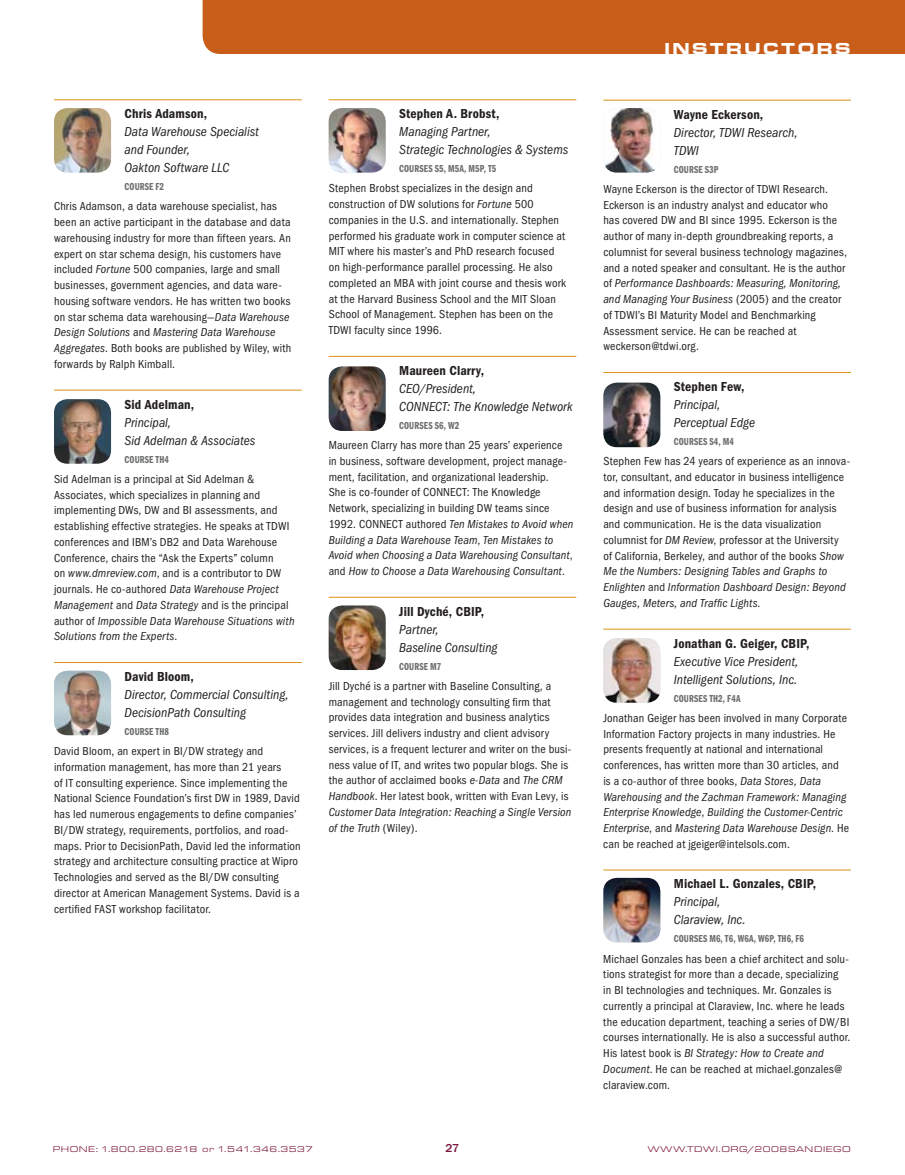
<style>
.page{position:relative;width:905px;height:1175px;background:#fff}
.page>*{position:absolute;margin:0;border:0;box-sizing:border-box;transform-origin:0 0}
.t1{font:16.5px "Eurostile T Blac Exte";letter-spacing:.12em;color:#fff}
.t2{font:italic condensed 13.5px/18px "Franklin Gothic";letter-spacing:.005em;color:#231f20}
.t3{font:600 condensed 13.5px "Franklin Gothic";letter-spacing:.01em;color:#231f20}
.t4{font:condensed 12px/15.8px "Franklin Gothic";letter-spacing:.015em;color:#231f20}
.t5{font:500 12px "Franklin Gothic";color:#7c183e}
.t6{font:10.5px "Franklin Gothic Demi Cmpr";letter-spacing:.01em;color:#6d6f71}
.t7{font:8.7px "Eurostile T Regu Exte";letter-spacing:.055em;color:#7c183e}
.s1{font-style:italic}
</style>
<div class="page">
<div style="left:202px;top:0;width:702px;height:54px;background:#c95d1a"></div>
<hr style="left:54px;top:99px;width:248px;height:1px;background:#d99116">
<hr style="left:54px;top:390px;width:248px;height:1px;background:#d99116">
<hr style="left:54px;top:662px;width:248px;height:1px;background:#d99116">
<img style="left:54px;top:108px;width:57px;height:64px">
<img style="left:54px;top:399px;width:57px;height:65px">
<img style="left:54px;top:670px;width:57px;height:65px">
<hr style="left:328px;top:99px;width:248px;height:1px;background:#d99116">
<hr style="left:328px;top:356px;width:248px;height:1px;background:#d99116">
<hr style="left:328px;top:597px;width:248px;height:1px;background:#d99116">
<img style="left:328px;top:108px;width:58px;height:64px">
<img style="left:328px;top:366px;width:58px;height:65px">
<img style="left:328px;top:605px;width:58px;height:65px">
<hr style="left:603px;top:100px;width:247px;height:1px;background:#d99116">
<hr style="left:603px;top:372px;width:247px;height:1px;background:#d99116">
<hr style="left:603px;top:628px;width:247px;height:1px;background:#d99116">
<hr style="left:603px;top:869px;width:247px;height:1px;background:#d99116">
<img style="left:604px;top:108px;width:52px;height:64px">
<img style="left:603px;top:382px;width:57px;height:65px">
<img style="left:603px;top:638px;width:57px;height:64px">
<img style="left:603px;top:878px;width:57px;height:64px">
<p class="t3" style="left:124px;top:106px;width:84px">Chris Adamson,</p>
<p class="t2" style="left:124px;top:123px;width:136px">Data Warehouse Specialist and Founder,<br>Oakton Software LLC</p>
<p class="t6" style="left:124px;top:181px;width:41px">COURSE F2</p>
<p class="t4" style="left:54px;top:199px;width:239px">Chris Adamson, a data warehouse specialist, has been an active participant in the database and data warehousing industry for more than fifteen years. An expert on star schema design, his customers have included <span class="s1">Fortune</span> 500 companies, large and small businesses, government agencies, and data ware&shy;housing software vendors. He has written two books on star schema data warehousing—<span class="s1">Data Warehouse Design Solutions</span> and <span class="s1">Mastering Data Warehouse Aggregates</span>. Both books are published by Wiley, with forwards by Ralph Kimball.</p>
<p class="t3" style="left:124px;top:396px;width:71px">Sid Adelman,</p>
<p class="t2" style="left:124px;top:413px;width:132px">Principal,<br>Sid Adelman &amp; Associates</p>
<p class="t6" style="left:124px;top:453px;width:46px">COURSE TH4</p>
<p class="t4" style="left:54px;top:471px;width:242px">Sid Adelman is a principal at Sid Adelman &amp; Associates, which specializes in planning and implementing DWs, DW and BI assessments, and establishing effective strategies. He speaks at TDWI conferences and IBM’s DB2 and Data Warehouse Conference, chairs the “Ask the Experts” column<br>on <span class="s1">www.dmreview.com</span>, and is a contributor to DW journals. He co-authored <span class="s1">Data Warehouse Project Management</span> and <span class="s1">Data Strategy</span> and is the principal author of <span class="s1">Impossible Data Warehouse Situations with Solutions from the Experts</span>.</p>
<p class="t3" style="left:124px;top:668px;width:71px">David Bloom,</p>
<p class="t2" style="left:124px;top:685px;width:166px">Director, Commercial Consulting,<br>DecisionPath Consulting</p>
<p class="t6" style="left:124px;top:725px;width:46px">COURSE TH8</p>
<p class="t4" style="left:54px;top:743px;width:248px">David Bloom, an expert in BI/DW strategy and information management, has more than 21 years<br>of IT consulting experience. Since implementing the National Science Foundation’s first DW in 1989, David has led numerous engagements to define companies’ BI/DW strategy, requirements, portfolios, and road&shy;maps. Prior to DecisionPath, David led the information strategy and architecture consulting practice at Wipro Technologies and served as the BI/DW consulting director at American Management Systems. David is a certified FAST workshop facilitator.</p>
<p class="t3" style="left:399px;top:106px;width:102px">Stephen A. Brobst,</p>
<p class="t2" style="left:399px;top:123px;width:170px">Managing Partner,<br>Strategic Technologies &amp; Systems</p>
<p class="t6" style="left:399px;top:163px;width:99px">COURSES S5, M5A, M5P, T5</p>
<p class="t4" style="left:328px;top:181px;width:239px">Stephen Brobst specializes in the design and construction of DW solutions for <span class="s1">Fortune</span> 500 companies in the U.S. and internationally. Stephen performed his graduate work in computer science at MIT where his master’s and PhD research focused on high-performance parallel processing. He also completed an MBA with joint course and thesis work at the Harvard Business School and the MIT Sloan School of Management. Stephen has been on the TDWI faculty since 1996.</p>
<p class="t3" style="left:399px;top:362px;width:86px">Maureen Clarry,</p>
<p class="t2" style="left:399px;top:379px;width:175px">CEO/President,<br>CONNECT: The Knowledge Network</p>
<p class="t6" style="left:399px;top:419px;width:62px">COURSES S6, W2</p>
<p class="t4" style="left:328px;top:437px;width:246px">Maureen Clarry has more than 25 years’ experience in business, software development, project manage&shy;ment, facilitation, and organizational leadership.<br>She is co-founder of CONNECT: The Knowledge Network, specializing in building DW teams since 1992. CONNECT authored <span class="s1">Ten Mistakes to Avoid when Building a Data Warehouse Team</span>, <span class="s1">Ten Mistakes to Avoid when Choosing a Data Warehousing Consultant</span>, and <span class="s1">How to Choose a Data Warehousing Consultant</span>.</p>
<p class="t3" style="left:399px;top:603px;width:87px">Jill Dyché, CBIP,</p>
<p class="t2" style="left:399px;top:620px;width:100px">Partner,<br>Baseline Consulting</p>
<p class="t6" style="left:399px;top:660px;width:43px">COURSE M7</p>
<p class="t4" style="left:328px;top:678px;width:244px">Jill Dyché is a partner with Baseline Consulting, a management and technology consulting firm that provides data integration and business analytics services. Jill delivers industry and client advisory services, is a frequent lecturer and writer on the busi&shy;ness value of IT, and writes two popular blogs. She is the author of acclaimed books <span class="s1">e-Data</span> and <span class="s1">The CRM Handbook</span>. Her latest book, written with Evan Levy, is <span class="s1">Customer Data Integration: Reaching a Single Version of the Truth</span> (Wiley).</p>
<h1 class="t1" style="left:664px;top:39px;width:79px">INSTRU</h1>
<h1 class="t1" style="left:762px;top:39px;width:90px">CTORS</h1>
<p class="t3" style="left:674px;top:106px;width:91px">Wayne Eckerson,</p>
<p class="t2" style="left:674px;top:123px;width:125px">Director, TDWI Research,<br>TDWI</p>
<p class="t6" style="left:674px;top:163px;width:46px">COURSE S3P</p>
<p class="t4" style="left:603px;top:181px;width:245px">Wayne Eckerson is the director of TDWI Research.<br>Eckerson is an industry analyst and educator who has covered DW and BI since 1995. Eckerson is the author of many in-depth groundbreaking reports, a columnist for several business technology magazines, and a noted speaker and consultant. He is the author of <span class="s1">Performance Dashboards: Measuring, Monitoring, and Managing Your Business</span> (2005) and the creator of TDWI’s BI Maturity Model and Benchmarking Assessment service. He can be reached at weckerson@tdwi.org.</p>
<p class="t3" style="left:674px;top:379px;width:72px">Stephen Few,</p>
<p class="t2" style="left:674px;top:395px;width:83px">Principal,<br>Perceptual Edge</p>
<p class="t6" style="left:674px;top:435px;width:62px">COURSES S4, M4</p>
<p class="t4" style="left:603px;top:453px;width:248px">Stephen Few has 24 years of experience as an innova&shy;tor, consultant, and educator in business intelligence and information design. Today he specializes in the design and use of business information for analysis and communication. He is the data visualization columnist for <span class="s1">DM Review</span>, professor at the University of California, Berkeley, and author of the books <span class="s1">Show Me the Numbers: Designing Tables and Graphs to Enlighten</span> and <span class="s1">Information Dashboard Design: Beyond Gauges, Meters, and Traffic Lights</span>.</p>
<p class="t3" style="left:674px;top:635px;width:137px">Jonathan G. Geiger, CBIP,</p>
<p class="t2" style="left:674px;top:652px;width:126px">Executive Vice President,<br>Intelligent Solutions, Inc.</p>
<p class="t6" style="left:674px;top:692px;width:68px">COURSES TH2, F4A</p>
<p class="t4" style="left:603px;top:710px;width:247px">Jonathan Geiger has been involved in many Corporate Information Factory projects in many industries. He presents frequently at national and international conferences, has written more than 30 articles, and is a co-author of three books, <span class="s1">Data Stores, Data Warehousing and the Zachman Framework: Managing Enterprise Knowledge</span>, <span class="s1">Building the Customer-Centric Enterprise</span>, and <span class="s1">Mastering Data Warehouse Design</span>. He can be reached at jgeiger@intelsols.com.</p>
<p class="t3" style="left:673px;top:876px;width:144px">Michael L. Gonzales, CBIP,</p>
<p class="t2" style="left:673px;top:893px;width:73px">Principal,<br>Claraview, Inc.</p>
<p class="t6" style="left:673px;top:933px;width:132px">COURSES M6, T6, W6A, W6P, TH6, F6</p>
<p class="t4" style="left:603px;top:951px;width:248px">Michael Gonzales has been a chief architect and solu&shy;tions strategist for more than a decade, specializing<br>in BI technologies and techniques. Mr. Gonzales is currently a principal at Claraview, Inc. where he leads the education department, teaching a series of DW/BI courses internationally. He is also a successful author.<br>His latest book is <span class="s1">BI Strategy: How to Create and Document</span>. He can be reached at michael.gonzales@ claraview.com.</p>
<p class="t7" style="left:53px;top:1144px;width:262px">PHONE: 1.800.280.6218 OR 1.541.346.3537</p>
<p class="t5" style="left:445px;top:1141px;width:15px">27</p>
<p class="t7" style="left:647px;top:1144px;width:14px">WWW</p>
<p class="t7" style="left:685px;top:1144px;width:167px">.TDWI.ORG/2008SANDIEGO</p>
</div>
